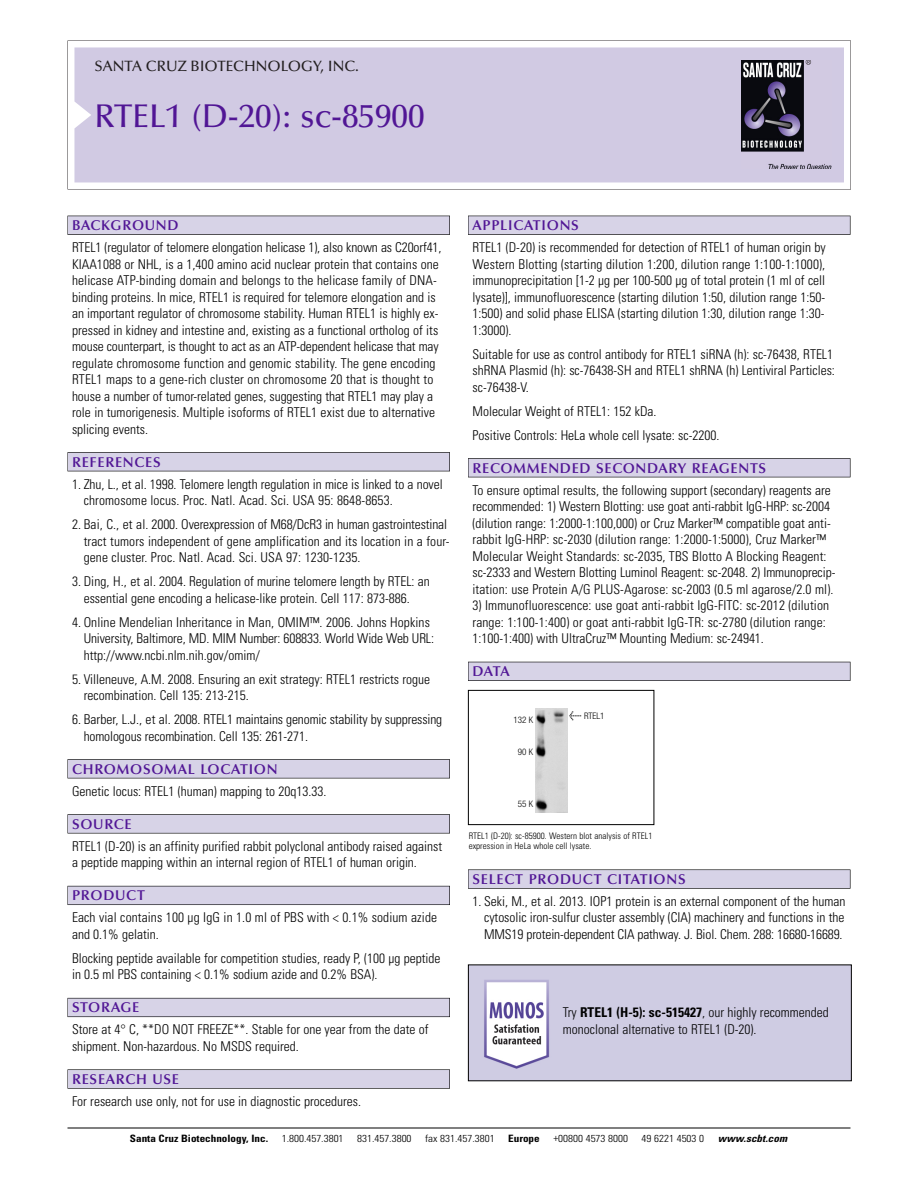
<style>
.page{position:relative;width:918px;height:1188px;background:#fff}
.page>*{position:absolute;margin:0;border:0;box-sizing:border-box;transform-origin:0 0}
.t1{font:500 33px "Optima";color:#511695}
.t2{font:500 15px "Optima";color:#231f20}
.t3{font:600 14.25px "Optima";letter-spacing:.05em;color:#511695}
.t4{font:300 condensed 13.5px/16.5px "Univers";color:#000}
.t5{font:300 condensed 10.2px "Univers";color:#000;scale:1.1 1}
.t6{font:700 condensed 10.2px "Univers";color:#000;scale:1.1 1}
.t7{font:italic 700 condensed 10.2px "Univers";letter-spacing:.005em;color:#000;scale:1.1 1}
.t8{font:300 condensed 9px/10.5px "Univers";letter-spacing:.005em;color:#000}
.t9{font:300 condensed 9px "Helvetica Neue";color:#000}
.s1{font-family:"Meta Plus";font-weight:400;font-stretch:normal;font-size:10.5px}
.s2{font-weight:700}
</style>
<div class="page">
<svg style="left:68px;top:40px;width:783px;height:149px"></svg>
<div style="left:74px;top:47px;width:770px;height:135px;background:#d1cae3"></div>
<img style="left:741px;top:60px;width:90px;height:108px">
<div style="left:68px;top:216px;width:382px;height:19px;background:#525155"></div>
<div style="left:68px;top:216px;width:381px;height:18px;background:#d7d3e7"></div>
<div style="left:68px;top:452px;width:382px;height:19px;background:#525155"></div>
<div style="left:68px;top:453px;width:381px;height:18px;background:#d7d3e7"></div>
<div style="left:68px;top:759px;width:382px;height:19px;background:#545357"></div>
<div style="left:68px;top:760px;width:381px;height:18px;background:#d7d3e7"></div>
<div style="left:68px;top:814px;width:382px;height:19px;background:#575759"></div>
<div style="left:68px;top:815px;width:381px;height:18px;background:#d7d3e7"></div>
<div style="left:68px;top:886px;width:382px;height:19px;background:#5b5a62"></div>
<div style="left:68px;top:886px;width:381px;height:18px;background:#d7d3e7"></div>
<div style="left:68px;top:998px;width:382px;height:19px;background:#66646e"></div>
<div style="left:68px;top:998px;width:381px;height:18px;background:#d7d3e7"></div>
<div style="left:68px;top:1069px;width:382px;height:20px;background:#616161"></div>
<div style="left:68px;top:1070px;width:381px;height:18px;background:#d7d3e7"></div>
<div style="left:468px;top:216px;width:382px;height:19px;background:#525155"></div>
<div style="left:468px;top:216px;width:382px;height:18px;background:#d7d3e7"></div>
<div style="left:468px;top:458px;width:382px;height:19px;background:#525155"></div>
<div style="left:468px;top:459px;width:382px;height:18px;background:#d7d3e7"></div>
<div style="left:468px;top:662px;width:382px;height:19px;background:#525158"></div>
<div style="left:468px;top:662px;width:382px;height:18px;background:#d7d3e7"></div>
<svg style="left:468px;top:869px;width:382px;height:20px"></svg>
<div style="left:468px;top:870px;width:382px;height:18px;background:#d7d3e7"></div>
<hr style="left:68px;top:1128px;width:782px;height:1px;background:#000">
<div style="left:468px;top:690px;width:186px;height:135px;border:1px solid #000"></div>
<img style="left:535px;top:708px;width:32px;height:105px">
<img style="left:470px;top:966px;width:380px;height:113px">
<p class="t2" style="left:94px;top:61px;width:266px">SANTA CRUZ BIOTECHNOLOGY, INC.</p>
<h1 class="t1" style="left:94px;top:103px;width:332px">RTEL1 (D-20): sc-85900</h1>
<p class="t3" style="left:72px;top:219px;width:108px">BACKGROUND</p>
<p class="t4" style="left:72px;top:240px;width:371px">RTEL1 (regulator of telomere elongation helicase 1), also known as C20orf41, KIAA1088 or NHL, is a 1,400 amino acid nuclear protein that contains one helicase ATP-binding domain and belongs to the helicase family of DNA&shy;binding proteins. In mice, RTEL1 is required for telemore elongation and is an important regulator of chromosome stability. Human RTEL1 is highly ex&shy;pressed in kidney and intestine and, existing as a functional ortholog of its mouse counterpart, is thought to act as an ATP-dependent helicase that may regulate chromosome function and genomic stability. The gene encoding RTEL1 maps to a gene-rich cluster on chromosome 20 that is thought to house a number of tumor-related genes, suggesting that RTEL1 may play a role in tumorigenesis. Multiple isoforms of RTEL1 exist due to alternative splicing events.</p>
<p class="t3" style="left:72px;top:456px;width:90px">REFERENCES</p>
<p class="t4" style="left:84px;top:477px;width:361px;text-indent:-12px">1. Zhu, L., et al. 1998. Telomere length regulation in mice is linked to a novel chromosome locus. Proc. Natl. Acad. Sci. USA 95: 8648-8653.</p>
<p class="t4" style="left:84px;top:517px;width:367px;text-indent:-12px">2. Bai, C., et al. 2000. Overexpression of M68/DcR3 in human gastrointestinal tract tumors independent of gene amplification and its location in a four&shy;gene cluster. Proc. Natl. Acad. Sci. USA 97: 1230-1235.</p>
<p class="t4" style="left:84px;top:574px;width:348px;text-indent:-12px">3. Ding, H., et al. 2004. Regulation of murine telomere length by RTEL: an essential gene encoding a helicase-like protein. Cell 117: 873-886.</p>
<p class="t4" style="left:84px;top:615px;width:352px;text-indent:-12px">4. Online Mendelian Inheritance in Man, OMIM™. 2006. Johns Hopkins<br>University, Baltimore, MD. MIM Number: 608833. World Wide Web URL: http://www.ncbi.nlm.nih.gov/omim/</p>
<p class="t4" style="left:84px;top:672px;width:348px;text-indent:-12px">5. Villeneuve, A.M. 2008. Ensuring an exit strategy: RTEL1 restricts rogue recombination. Cell 135: 213-215.</p>
<p class="t4" style="left:84px;top:712px;width:360px;text-indent:-12px">6. Barber, L.J., et al. 2008. RTEL1 maintains genomic stability by suppressing homologous recombination. Cell 135: 261-271.</p>
<p class="t3" style="left:72px;top:763px;width:207px">CHROMOSOMAL LOCATION</p>
<p class="t4" style="left:72px;top:784px;width:256px">Genetic locus: RTEL1 (human) mapping to 20q13.33.</p>
<p class="t3" style="left:72px;top:818px;width:61px">SOURCE</p>
<p class="t4" style="left:72px;top:839px;width:372px">RTEL1 (D-20) is an affinity purified rabbit polyclonal antibody raised against a peptide mapping within an internal region of RTEL1 of human origin.</p>
<p class="t3" style="left:72px;top:890px;width:74px">PRODUCT</p>
<p class="t4" style="left:72px;top:910px;width:367px">Each vial contains 100 µg IgG in 1.0 ml of PBS with &lt; 0.1% sodium azide and 0.1% gelatin.</p>
<p class="t4" style="left:72px;top:951px;width:370px">Blocking peptide available for competition studies, ready P, (100 µg peptide in 0.5 ml PBS containing &lt; 0.1% sodium azide and 0.2% BSA).</p>
<p class="t3" style="left:72px;top:1002px;width:69px">STORAGE</p>
<p class="t4" style="left:72px;top:1022px;width:358px">Store at 4° C, **DO NOT FREEZE**. Stable for one year from the date of shipment. Non-hazardous. No MSDS required.</p>
<p class="t3" style="left:72px;top:1073px;width:109px">RESEARCH USE</p>
<p class="t4" style="left:72px;top:1094px;width:290px">For research use only, not for use in diagnostic procedures.</p>
<p class="t3" style="left:473px;top:219px;width:108px">APPLICATIONS</p>
<p class="t4" style="left:473px;top:240px;width:355px;text-align:justify">RTEL1 (D-20) is recommended for detection of RTEL1 of human origin by Western Blotting (starting dilution 1:200, dilution range 1:100-1:1000), immunoprecipitation [1-2 µg per 100-500 µg of total protein (1 ml of cell lysate)], immunofluorescence (starting dilution 1:50, dilution range 1:50- 1:500) and solid phase ELISA (starting dilution 1:30, dilution range 1:30- 1:3000).</p>
<p class="t4" style="left:473px;top:347px;width:364px">Suitable for use as control antibody for RTEL1 siRNA (h): sc-76438, RTEL1 shRNA Plasmid (h): sc-76438-SH and RTEL1 shRNA (h) Lentiviral Particles: sc-76438-V.</p>
<p class="t4" style="left:473px;top:400px;width:248px;line-height:24px">Molecular Weight of RTEL1: 152 kDa.<br>Positive Controls: HeLa whole cell lysate: sc-2200.</p>
<p class="t3" style="left:473px;top:462px;width:295px">RECOMMENDED SECONDARY REAGENTS</p>
<p class="t4" style="left:473px;top:483px;width:364px">To ensure optimal results, the following support (secondary) reagents are recommended: 1) Western Blotting: use goat anti-rabbit IgG-HRP: sc-2004 (dilution range: 1:2000-1:100,000) or Cruz Marker™ compatible goat anti&shy;rabbit IgG-HRP: sc-2030 (dilution range: 1:2000-1:5000), Cruz Marker™ Molecular Weight Standards: sc-2035, TBS Blotto A Blocking Reagent: sc-2333 and Western Blotting Luminol Reagent: sc-2048. 2) Immunoprecip&shy;itation: use Protein A/G PLUS-Agarose: sc-2003 (0.5 ml agarose/2.0 ml).</p>
<p class="t4" style="left:473px;top:598px;width:358px">3) Immunofluorescence: use goat anti-rabbit IgG-FITC: sc-2012 (dilution range: 1:100-1:400) or goat anti-rabbit IgG-TR: sc-2780 (dilution range:<br>1:100-1:400) with UltraCruz™ Mounting Medium: sc-24941.</p>
<p class="t3" style="left:473px;top:666px;width:39px">DATA</p>
<p class="t9" style="left:513px;top:717px;width:21px">132 K</p>
<p class="t9" style="left:518px;top:748px;width:17px">90 K</p>
<p class="t9" style="left:518px;top:801px;width:17px">55 K</p>
<p class="t9" style="left:569px;top:712px;width:37px"><span class="s1">&lt;</span> RTEL1</p>
<p class="t8" style="left:469px;top:831px;width:185px">RTEL1 (D-20): sc-85900. Western blot analysis of RTEL1 expression in HeLa whole cell lysate.</p>
<p class="t3" style="left:473px;top:873px;width:215px">SELECT PRODUCT CITATIONS</p>
<p class="t4" style="left:484px;top:894px;width:363px;text-align:justify;text-indent:-12px">1. Seki, M., et al. 2013. IOP1 protein is an external component of the human cytosolic iron-sulfur cluster assembly (CIA) machinery and functions in the MMS19 protein-dependent CIA pathway. J. Biol. Chem. 288: 16680-16689.</p>
<p class="t4" style="left:563px;top:1005px;width:268px">Try <span class="s2">RTEL1 (H-5): sc-515427</span>, our highly recommended monoclonal alternative to RTEL1 (D-20).</p>
<p class="t6" style="left:130px;top:1135px;width:127px">Santa Cruz Biotechnology, Inc.</p>
<p class="t5" style="left:282px;top:1135px;width:58px">1.800.457.3801</p>
<p class="t5" style="left:357px;top:1135px;width:51px">831.457.3800</p>
<p class="t5" style="left:425px;top:1135px;width:65px">fax 831.457.3801</p>
<p class="t6" style="left:508px;top:1135px;width:30px">Europe</p>
<p class="t5" style="left:553px;top:1135px;width:69px">+00800 4573 8000</p>
<p class="t5" style="left:642px;top:1135px;width:58px">49 6221 4503 0</p>
<p class="t7" style="left:718px;top:1135px;width:64px">www.scbt.com</p>
</div>
